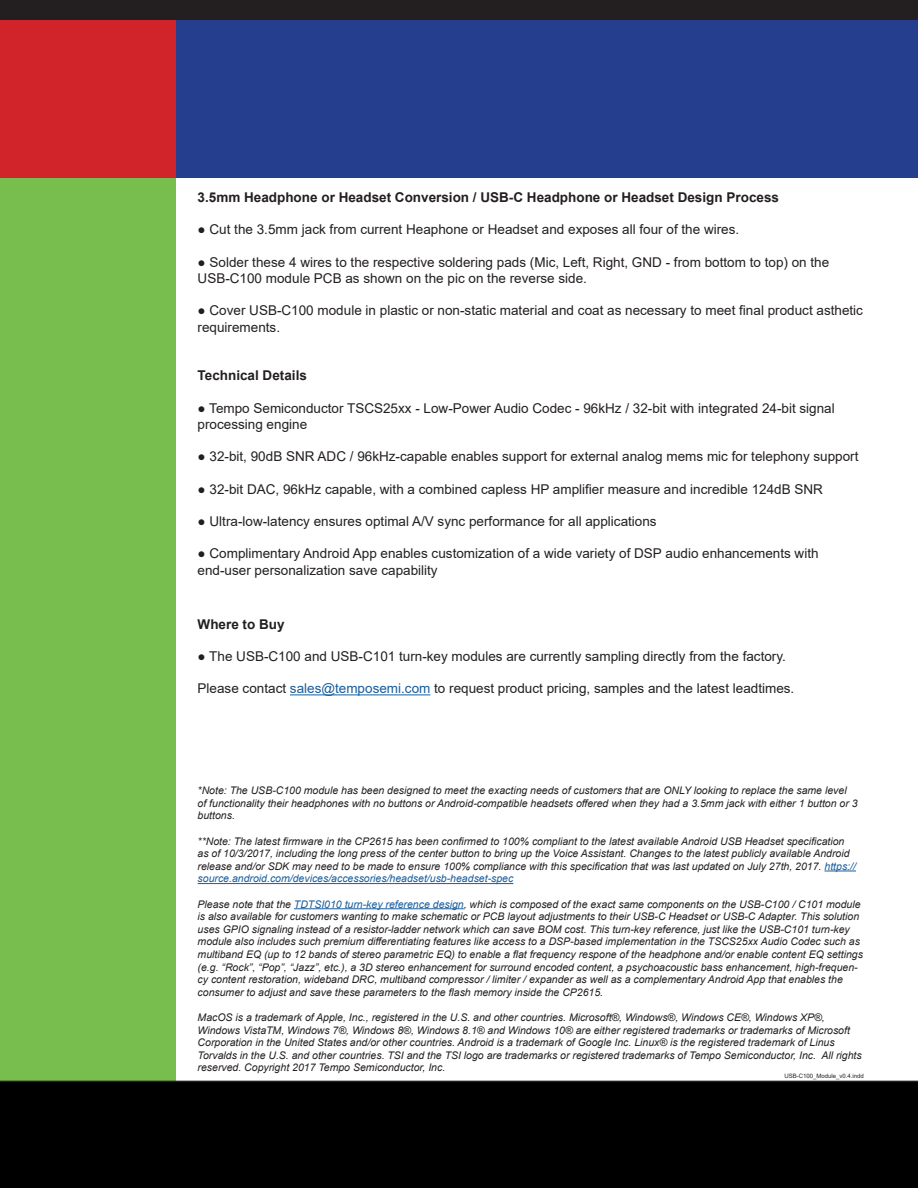
<style>
.page{position:relative;width:918px;height:1188px;background:#fff}
.page>*{position:absolute;margin:0;border:0;box-sizing:border-box;transform-origin:0 0}
.t1{font:13.5px/16.2px "Arial";color:#231f20}
.t2{font:700 13.5px "Arial";color:#231f20}
.t3{font:italic 10.5px/12.6px "Arial";color:#231f20}
.t4{font:6px "Arial";color:#231f20}
.s1{color:#175d9e}
</style>
<div class="page">
<div style="left:0;top:177px;width:175px;height:904px;background:#77be4e"></div>
<div style="left:0;top:1081px;width:918px;height:107px;background:#000"></div>
<hr style="left:290px;top:694px;width:140px;height:1px;background:#175d9e">
<hr style="left:825px;top:871px;width:31px;height:1px;background:#175d9e">
<hr style="left:198px;top:883px;width:315px;height:1px;background:#175d9e">
<hr style="left:294px;top:908px;width:170px;height:1px;background:#175d9e">
<div style="left:176px;top:0;width:742px;height:177px;background:#253f8e"></div>
<div style="left:0;top:0;width:175px;height:177px;background:#d1232a"></div>
<div style="left:0;top:0;width:918px;height:19px;background:#231f20"></div>
<p class="t2" style="left:198px;top:188px;width:583px">3.5mm Headphone or Headset Conversion / USB-C Headphone or Headset Design Process</p>
<p class="t1" style="left:198px;top:222px;width:543px">● Cut the 3.5mm jack from current Heaphone or Headset and exposes all four of the wires.</p>
<p class="t1" style="left:198px;top:254px;width:633px">● Solder these 4 wires to the respective soldering pads (Mic, Left, Right, GND - from bottom to top) on the<br>USB-C100 module PCB as shown on the pic on the reverse side.</p>
<p class="t1" style="left:198px;top:303px;width:667px">● Cover USB-C100 module in plastic or non-static material and coat as necessary to meet final product asthetic requirements.</p>
<p class="t2" style="left:198px;top:366px;width:111px">Technical Details</p>
<p class="t1" style="left:198px;top:400px;width:639px">● Tempo Semiconductor TSCS25xx - Low-Power Audio Codec - 96kHz / 32-bit with integrated 24-bit signal processing engine</p>
<p class="t1" style="left:198px;top:448px;width:662px">● 32-bit, 90dB SNR ADC / 96kHz-capable enables support for external analog mems mic for telephony support</p>
<p class="t1" style="left:198px;top:481px;width:627px">● 32-bit DAC, 96kHz capable, with a combined capless HP amplifier measure and incredible 124dB SNR</p>
<p class="t1" style="left:198px;top:513px;width:461px">● Ultra-low-latency ensures optimal A/V sync performance for all applications</p>
<p class="t1" style="left:198px;top:546px;width:622px">● Complimentary Android App enables customization of a wide variety of DSP audio enhancements with end-user personalization save capability</p>
<p class="t2" style="left:198px;top:614px;width:89px">Where to Buy</p>
<p class="t1" style="left:198px;top:648px;width:590px">● The USB-C100 and USB-C101 turn-key modules are currently sampling directly from the factory.</p>
<p class="t1" style="left:198px;top:681px;width:598px">Please contact <span class="s1">sales@temposemi.com</span> to request product pricing, samples and the latest leadtimes.</p>
<p class="t3" style="left:198px;top:784px;width:662px">*Note: The USB-C100 module has been designed to meet the exacting needs of customers that are ONLY looking to replace the same level of functionality their headphones with no buttons or Android-compatible headsets offered when they had a 3.5mm jack with either 1 button or 3 buttons.</p>
<p class="t3" style="left:198px;top:835px;width:660px">**Note: The latest firmware in the CP2615 has been confirmed to 100% compliant to the latest available Android USB Headset specification as of 10/3/2017, including the long press of the center button to bring up the Voice Assistant. Changes to the latest publicly available Android release and/or SDK may need to be made to ensure 100% compliance with this specification that was last updated on July 27th, 2017. <span class="s1">https:// source.android.com/devices/accessories/headset/usb-headset-spec</span></p>
<p class="t3" style="left:198px;top:898px;width:667px">Please note that the <span class="s1">TDTSI010 turn-key reference design</span>, which is composed of the exact same components on the USB-C100 / C101 module is also available for customers wanting to make schematic or PCB layout adjustments to their USB-C Headset or USB-C Adapter. This solution uses GPIO signaling instead of a resistor-ladder network which can save BOM cost. This turn-key reference, just like the USB-C101 turn-key module also includes such premium differentiating features like access to a DSP-based implementation in the TSCS25xx Audio Codec such as multiband EQ (up to 12 bands of stereo parametric EQ) to enable a flat frequency respone of the headphone and/or enable content EQ settings (e.g. “Rock”, “Pop”, “Jazz”, etc.), a 3D stereo enhancement for surround encoded content, a psychoacoustic bass enhancement, high-frequen&shy;cy content restoration, wideband DRC, multiband compressor / limiter / expander as well as a complementary Android App that enables the consumer to adjust and save these parameters to the flash memory inside the CP2615.</p>
<p class="t3" style="left:198px;top:1011px;width:666px">MacOS is a trademark of Apple, Inc., registered in the U.S. and other countries. Microsoft®, Windows®, Windows CE®, Windows XP®, Windows VistaTM, Windows 7®, Windows 8®, Windows 8.1® and Windows 10® are either registered trademarks or trademarks of Microsoft Corporation in the United States and/or other countries. Android is a trademark of Google Inc. Linux® is the registered trademark of Linus Torvalds in the U.S. and other countries. TSI and the TSI logo are trademarks or registered trademarks of Tempo Semiconductor, Inc. All rights reserved. Copyright 2017 Tempo Semiconductor, Inc.</p>
<p class="t4" style="left:785px;top:1072px;width:81px">USB-C100_Module_v0.4.indd</p>
</div>
